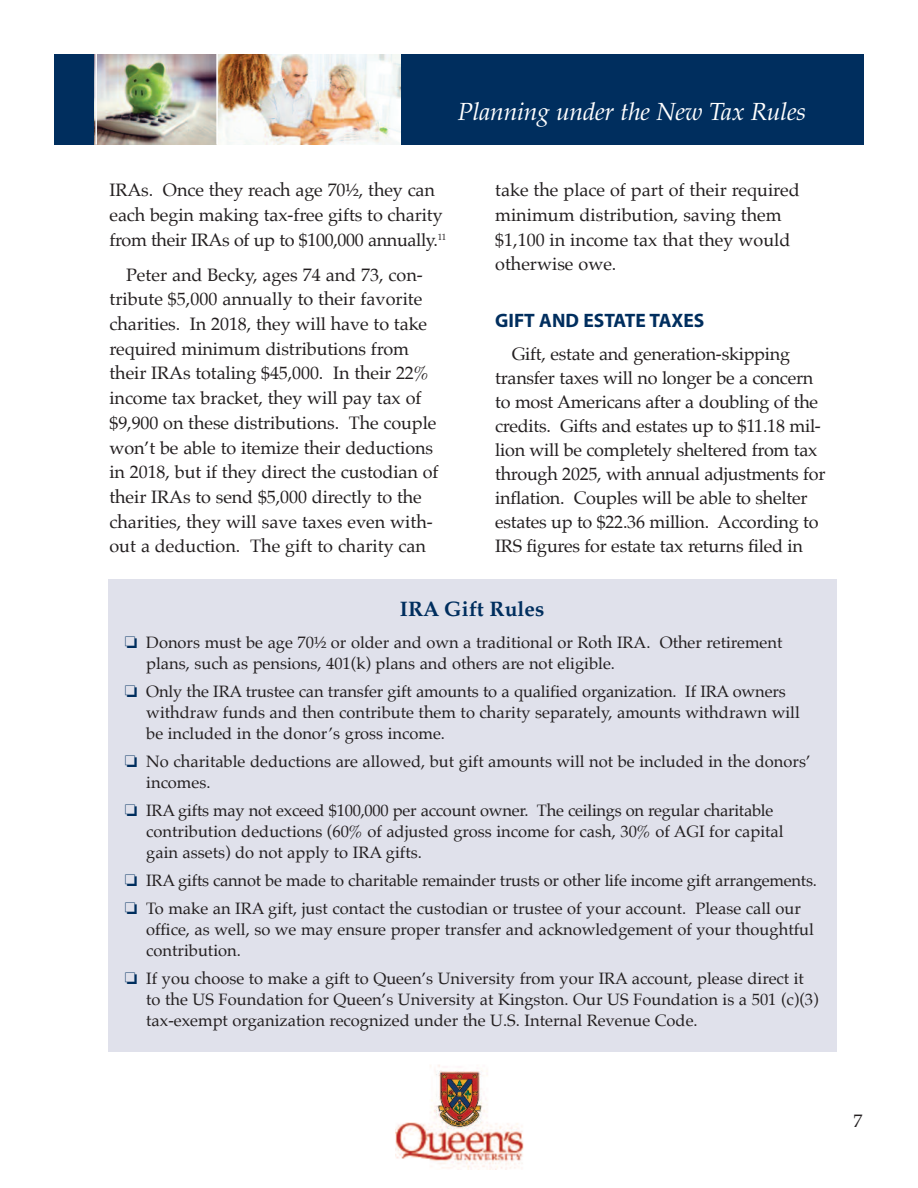
<style>
.page{position:relative;width:918px;height:1188px;background:#fff}
.page>*{position:absolute;margin:0;border:0;box-sizing:border-box;transform-origin:0 0}
.t1{font:italic 24.75px "Palatino";letter-spacing:-.01em;color:#fff}
.t2{font:700 21px "Palatino";color:#002e5e}
.t3{font:700 19.5px "Myriad";color:#002e5e}
.t4{font:18px/24.8px "Palatino";letter-spacing:-.005em;color:#231f20}
.t5{font:16.5px/21px "Palatino";color:#231f20}
.s1{color:#002e5e}
</style>
<div class="page">
<div style="left:54px;top:54px;width:810px;height:91px;background:#002e5e"></div>
<img style="left:97px;top:54px;width:303px;height:91px">
<hr style="left:216px;top:54px;width:2px;height:91px;background:#fff">
<hr style="left:95px;top:54px;width:2px;height:91px;background:#fff">
<img style="left:396px;top:1065px;width:128px;height:105px">
<div style="left:108px;top:579px;width:729px;height:473px;background:#e0e1eb"></div>
<h1 class="t1" style="left:458px;top:101px;width:350px">Planning under the New Tax Rules</h1>
<p class="t4" style="left:109px;top:179px;width:338px">IRAs. Once they reach age 70½, they can each begin making tax-free gifts to charity from their IRAs of up to $100,000 annually.<sup>11</sup></p>
<p class="t4" style="left:109px;top:263px;width:331px;text-indent:17px">Peter and Becky, ages 74 and 73, con&shy;tribute $5,000 annually to their favorite charities. In 2018, they will have to take required minimum distributions from their IRAs totaling $45,000. In their 22% income tax bracket, they will pay tax of $9,900 on these distributions. The couple won’t be able to itemize their deductions in 2018, but if they direct the custodian of their IRAs to send $5,000 directly to the charities, they will save taxes even with&shy;out a deduction. The gift to charity can</p>
<p class="t4" style="left:495px;top:179px;width:306px">take the place of part of their required minimum distribution, saving them $1,100 in income tax that they would otherwise owe.</p>
<p class="t3" style="left:495px;top:313px;width:211px">GIFT AND ESTATE TAXES</p>
<p class="t4" style="left:495px;top:343px;width:332px;line-height:24px;text-indent:17px">Gift, estate and generation-skipping transfer taxes will no longer be a concern to most Americans after a doubling of the credits. Gifts and estates up to $11.18 mil&shy;lion will be completely sheltered from tax through 2025, with annual adjustments for inflation. Couples will be able to shelter estates up to $22.36 million. According to IRS figures for estate tax returns filed in</p>
<p class="t2" style="left:400px;top:601px;width:146px">IRA Gift Rules</p>
<p class="t5" style="left:146px;top:633px;width:638px;text-indent:-21px"><span class="s1">□</span> Donors must be age 70½ or older and own a traditional or Roth IRA. Other retirement plans, such as pensions, 401(k) plans and others are not eligible.</p>
<p class="t5" style="left:146px;top:682px;width:655px;text-indent:-21px"><span class="s1">□</span> Only the IRA trustee can transfer gift amounts to a qualified organization. If IRA owners withdraw funds and then contribute them to charity separately, amounts withdrawn will be included in the donor’s gross income.</p>
<p class="t5" style="left:146px;top:752px;width:666px;text-indent:-21px"><span class="s1">□</span> No charitable deductions are allowed, but gift amounts will not be included in the donors’ incomes.</p>
<p class="t5" style="left:146px;top:801px;width:639px;text-indent:-21px"><span class="s1">□</span> IRA gifts may not exceed $100,000 per account owner. The ceilings on regular charitable contribution deductions (60% of adjusted gross income for cash, 30% of AGI for capital gain assets) do not apply to IRA gifts.</p>
<p class="t5" style="left:125px;top:871px;width:694px"><span class="s1">□</span> IRA gifts cannot be made to charitable remainder trusts or other life income gift arrangements.</p>
<p class="t5" style="left:146px;top:899px;width:669px;text-indent:-21px"><span class="s1">□</span> To make an IRA gift, just contact the custodian or trustee of your account. Please call our office, as well, so we may ensure proper transfer and acknowledgement of your thoughtful contribution.</p>
<p class="t5" style="left:146px;top:969px;width:674px;text-indent:-21px"><span class="s1">□</span> If you choose to make a gift to Queen’s University from your IRA account, please direct it to the US Foundation for Queen’s University at Kingston. Our US Foundation is a 501 (c)(3) tax-exempt organization recognized under the U.S. Internal Revenue Code.</p>
<p class="t4" style="left:854px;top:1110px;width:10px">7</p>
</div>
